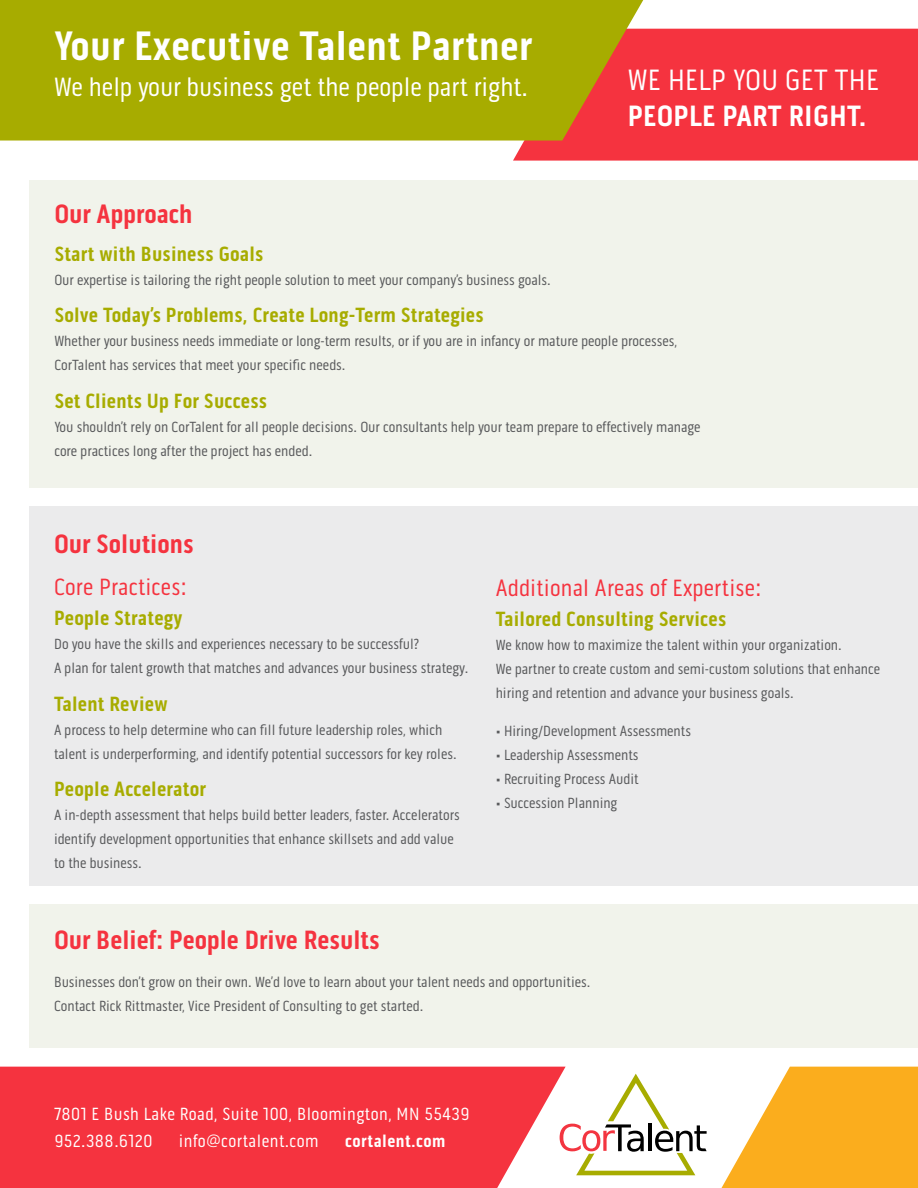
<style>
.page{position:relative;width:918px;height:1188px;background:#fff}
.page>*{position:absolute;margin:0;border:0;box-sizing:border-box;transform-origin:0 0}
.t1{font:700 42px "Pill Gothic 300 mg";letter-spacing:.01em;color:#fff}
.t2{font:700 30px "Pill Gothic 300 mg";letter-spacing:.01em;color:#fff}
.t3{font:30px "Pill Gothic 300 mg";letter-spacing:.01em;color:#fff}
.t4{font:700 27px "Pill Gothic 300 mg";color:#f5333f}
.t5{font:27px "Pill Gothic 300 mg";color:#fff}
.t6{font:24px "Pill Gothic 300 mg";letter-spacing:.01em;color:#f5333f}
.t7{font:700 21px "Pill Gothic 300 mg";letter-spacing:.01em;color:#a7ac00}
.t8{font:18px/27px "Pill Gothic 300 mg";letter-spacing:.025em;color:#fff}
.t9{font:700 18px "Pill Gothic 300 mg";letter-spacing:.025em;color:#fff}
.t10{font:15px/24px "Pill Gothic 300 mg";color:#58595b}
</style>
<div class="page">
<div style="left:513px;top:29px;width:405px;height:132px;background:#f5333f"></div>
<div style="left:29px;top:180px;width:889px;height:308px;background:#f1f3eb"></div>
<div style="left:29px;top:506px;width:889px;height:380px;background:#ebebec"></div>
<div style="left:29px;top:905px;width:889px;height:143px;background:#f1f3eb"></div>
<div style="left:0;top:1067px;width:566px;height:121px;background:#f5333f"></div>
<svg style="left:722px;top:1067px;width:196px;height:121px"></svg>
<svg style="left:560px;top:1074px;width:147px;height:101px"></svg>
<div style="left:0;top:0;width:643px;height:141px;background:#a7ac00"></div>
<h1 class="t1" style="left:54px;top:21px;width:480px">Your Executive Talent Partner</h1>
<h3 class="t5" style="left:54px;top:71px;width:476px">We help your business get the people part right.</h3>
<h2 class="t3" style="left:628px;top:62px;width:253px">WE HELP YOU GET THE</h2>
<h2 class="t2" style="left:628px;top:98px;width:240px">PEOPLE PART RIGHT.</h2>
<h3 class="t4" style="left:54px;top:198px;width:139px">Our Approach</h3>
<h3 class="t7" style="left:54px;top:241px;width:211px">Start with Business Goals</h3>
<p class="t10" style="left:54px;top:268px;width:498px">Our expertise is tailoring the right people solution to meet your company’s business goals.</p>
<h3 class="t7" style="left:54px;top:302px;width:431px">Solve Today’s Problems, Create Long-Term Strategies</h3>
<p class="t10" style="left:54px;top:329px;width:624px">Whether your business needs immediate or long-term results, or if you are in infancy or mature people processes,<br>CorTalent has services that meet your specific needs.</p>
<h3 class="t7" style="left:54px;top:388px;width:214px">Set Clients Up For Success</h3>
<p class="t10" style="left:54px;top:415px;width:648px">You shouldn’t rely on CorTalent for all people decisions. Our consultants help your team prepare to effectively manage core practices long after the project has ended.</p>
<h3 class="t4" style="left:54px;top:528px;width:141px">Our Solutions</h3>
<h3 class="t6" style="left:54px;top:573px;width:135px">Core Practices:</h3>
<h3 class="t7" style="left:54px;top:606px;width:130px">People Strategy</h3>
<p class="t10" style="left:54px;top:632px;width:416px">Do you have the skills and experiences necessary to be successful?<br>A plan for talent growth that matches and advances your business strategy.</p>
<h3 class="t7" style="left:54px;top:691px;width:115px">Talent Review</h3>
<p class="t10" style="left:54px;top:718px;width:404px">A process to help determine who can fill future leadership roles, which talent is underperforming, and identify potential successors for key roles.</p>
<h3 class="t7" style="left:54px;top:777px;width:154px">People Accelerator</h3>
<p class="t10" style="left:54px;top:803px;width:407px">A in-depth assessment that helps build better leaders, faster. Accelerators identify development opportunities that enhance skillsets and add value to the business.</p>
<h3 class="t6" style="left:496px;top:574px;width:267px">Additional Areas of Expertise:</h3>
<h3 class="t7" style="left:496px;top:607px;width:232px">Tailored Consulting Services</h3>
<p class="t10" style="left:496px;top:633px;width:386px">We know how to maximize the talent within your organization.<br>We partner to create custom and semi-custom solutions that enhance hiring and retention and advance your business goals.</p>
<p class="t10" style="left:496px;top:719px;width:197px">• Hiring/Development Assessments</p>
<p class="t10" style="left:496px;top:743px;width:144px">• Leadership Assessments</p>
<p class="t10" style="left:496px;top:767px;width:144px">• Recruiting Process Audit</p>
<p class="t10" style="left:496px;top:791px;width:123px">• Succession Planning</p>
<h3 class="t4" style="left:54px;top:924px;width:327px">Our Belief: People Drive Results</h3>
<p class="t10" style="left:54px;top:970px;width:538px">Businesses don’t grow on their own. We’d love to learn about your talent needs and opportunities.<br>Contact Rick Rittmaster, Vice President of Consulting to get started.</p>
<p class="t8" style="left:54px;top:1101px;width:416px">7801 E Bush Lake Road, Suite 100, Bloomington, MN 55439<br>952.388.6120</p>
<p class="t8" style="left:179px;top:1128px;width:141px">info@cortalent.com</p>
<p class="t9" style="left:345px;top:1131px;width:102px">cortalent.com</p>
</div>
